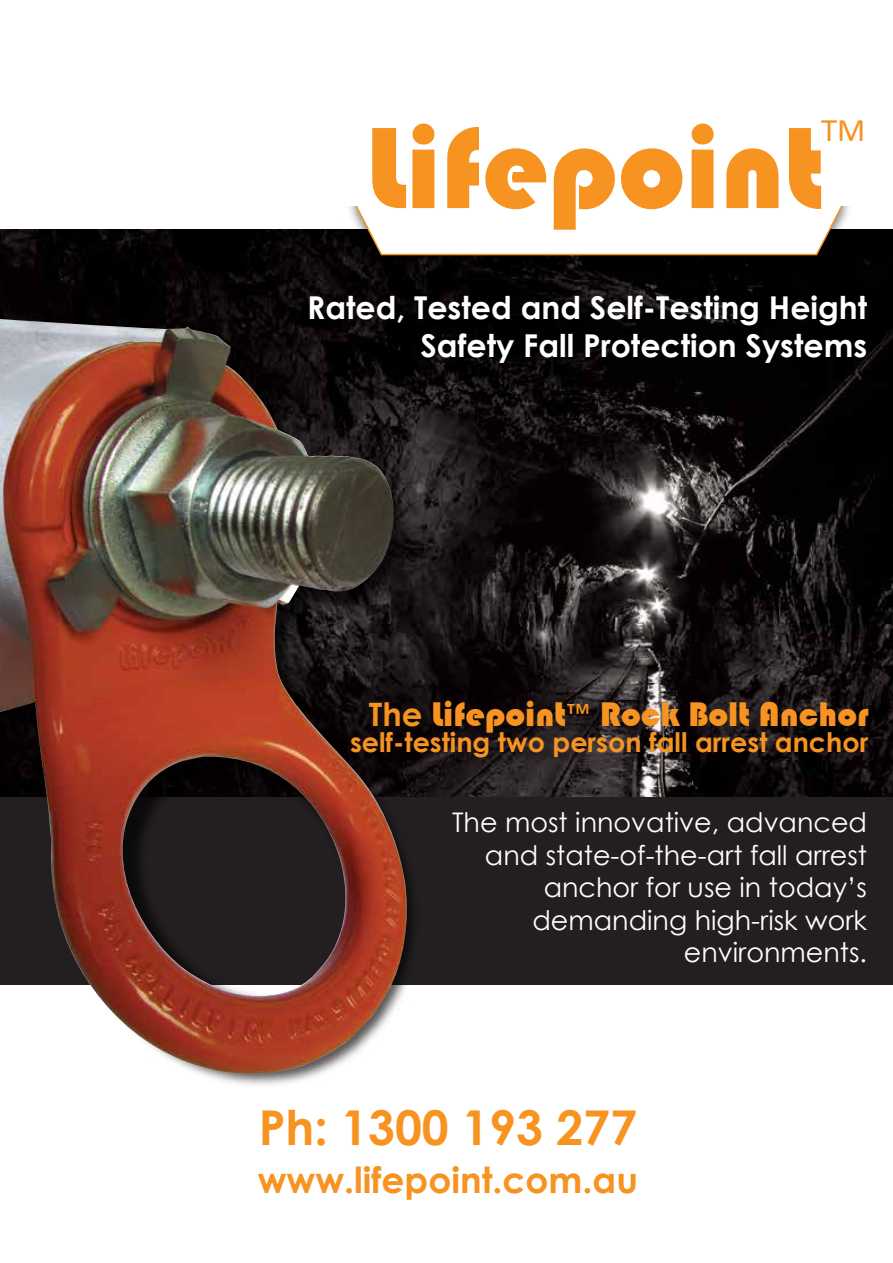
<style>
.page{position:relative;width:893px;height:1263px;background:#fff}
.page>*{position:absolute;margin:0;border:0;box-sizing:border-box;transform-origin:0 0}
.t1{font:120px "Bauhaus 93";color:#f69321}
.t2{font:700 48px "Century Gothic";color:#f69321}
.t3{font:700 36px "Century Gothic";color:#f69321}
.t4{font:35.25px "Bauhaus 93";color:#f69321}
.t5{font:33px "Calibri";color:#f69321}
.t6{font:700 31.5px/37.8px "Century Gothic";color:#fff;text-align:right}
.t7{font:27px/32.4px "Century Gothic";color:#fff;text-align:right}
.t8{font:700 27px "Century Gothic";color:#f69321}
.s1{font-family:"Century Gothic";font-weight:700;font-size:32.25px}
.s2{font-family:"Calibri"}
</style>
<div class="page">
<img style="left:0;top:229px;width:893px;height:568px">
<div style="left:0;top:797px;width:893px;height:187px;background:#231f20"></div>
<img style="left:343px;top:206px;width:513px;height:67px">
<svg style="left:355px;top:206px;width:489px;height:50px"></svg>
<img style="left:0;top:317px;width:436px;height:768px">
<img style="left:0;top:318px;width:411px;height:757px">
<h1 class="t1" style="left:366px;top:100px;width:461px">Lifepoint</h1>
<p class="t5" style="left:821px;top:107px;width:46px">TM</p>
<p class="t6" style="left:307px;top:288px;width:562px">Rated, Tested and Self-Testing Height<br>Safety Fall Protection Systems</p>
<h3 class="t4" style="left:369px;top:694px;width:501px"><span class="s1">The</span> Lifepoint<span class="s2">™</span> Rock Bolt Anchor</h3>
<p class="t8" style="left:350px;top:722px;width:520px">self-testing two person fall arrest anchor</p>
<p class="t7" style="left:452px;top:806px;width:416px">The most innovative, advanced and state-of-the-art fall arrest anchor for use in today’s demanding high-risk work environments.</p>
<h2 class="t2" style="left:259px;top:1091px;width:380px">Ph: 1300 193 277</h2>
<h3 class="t3" style="left:258px;top:1153px;width:382px">www.lifepoint.com.au</h3>
</div>
